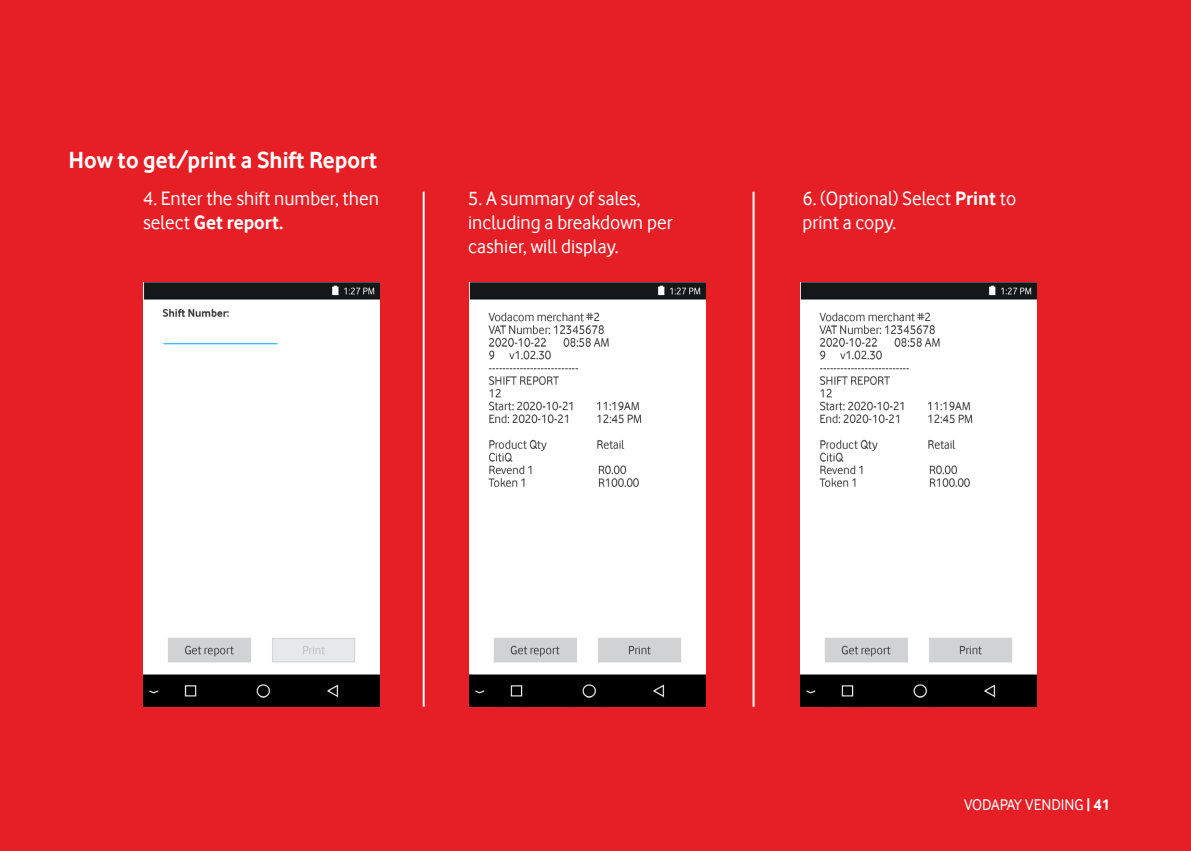
<style>
.page{position:relative;width:1191px;height:851px;background:#fff}
.page>*{position:absolute;margin:0;border:0;box-sizing:border-box;transform-origin:0 0}
.t1{font:700 24px "Vodafone Rg";color:#fff}
.t2{font:20px/24px "Vodafone Rg";color:#fff}
.t3{font:16px "Vodafone Rg";color:#fff}
.s1{font-weight:700}
</style>
<div class="page">
<div style="left:0;top:0;width:1191px;height:850px;background:#e61e25"></div>
<hr style="left:423px;top:192px;width:2px;height:514px;background:#fff">
<hr style="left:752px;top:192px;width:2px;height:514px;background:#fff">
<img style="left:143px;top:282px;width:236px;height:424px">
<img style="left:469px;top:282px;width:236px;height:424px">
<img style="left:801px;top:282px;width:235px;height:424px">
<p class="t1" style="left:68px;top:146px;width:310px">How to get/print a Shift Report</p>
<p class="t2" style="left:143px;top:186px;width:237px">4. Enter the shift number, then select <span class="s1">Get report.</span></p>
<p class="t2" style="left:468px;top:186px;width:206px">5. A summary of sales, including a breakdown per cashier, will display.</p>
<p class="t2" style="left:802px;top:186px;width:215px">6. (Optional) Select <span class="s1">Print</span> to print a copy.</p>
<p class="t3" style="left:964px;top:795px;width:147px">VODAPAY VENDING <span class="s1">| 41</span></p>
</div>
